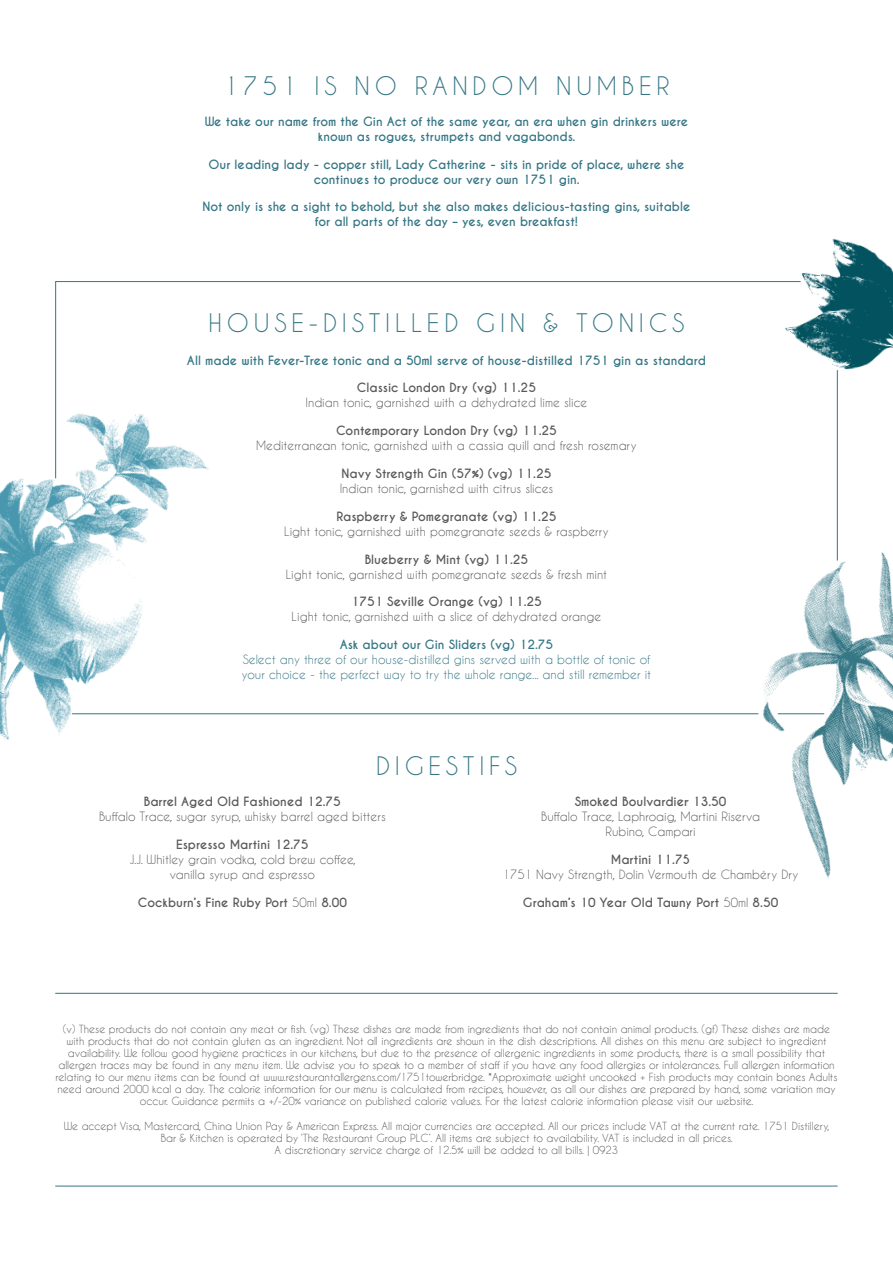
<style>
.page{position:relative;width:893px;height:1263px;background:#fff}
.page>*{position:absolute;margin:0;border:0;box-sizing:border-box;transform-origin:0 0}
.t1{font:24px "Caviar Dreams";letter-spacing:.2em;color:#347685}
.t2{font:12px/15px "Caviar Dreams";color:#58595b;text-align:center}
.t3{font:700 12px/15px "Caviar Dreams";color:#347685;text-align:center}
.t4{font:700 12px "Caviar Dreams";color:#58595b}
.t5{font:12px/15px "Caviar Dreams";color:#347685}
.t6{font:10.5px/12px "Caviar Dreams";letter-spacing:-.005em;color:#58595b;text-align:center}
.s1{font-weight:400}
</style>
<div class="page">
<img style="left:0;top:478px;width:233px;height:262px">
<img style="left:801px;top:238px;width:92px;height:159px">
<hr style="left:55px;top:993px;width:783px;height:1px;background:#347685">
<hr style="left:55px;top:1186px;width:783px;height:1px;background:#347685">
<img style="left:688px;top:537px;width:205px;height:342px">
<hr style="left:72px;top:713px;width:686px;height:1px;background:#347685">
<hr style="left:837px;top:370px;width:1px;height:190px;background:#347685">
<hr style="left:778px;top:713px;width:46px;height:1px;background:#347685">
<svg style="left:55px;top:281px;width:746px;height:198px"></svg>
<h1 class="t1" style="left:224px;top:72px;width:447px">1751 IS NO RANDOM NUMBER</h1>
<p class="t3" style="left:205px;top:114px;width:485px">We take our name from the Gin Act of the same year, an era when gin drinkers were known as rogues, strumpets and vagabonds.</p>
<p class="t3" style="left:209px;top:157px;width:477px">Our leading lady - copper still, Lady Catherine - sits in pride of place, where she continues to produce our very own 1751 gin.</p>
<p class="t3" style="left:203px;top:200px;width:489px">Not only is she a sight to behold, but she also makes delicious-tasting gins, suitable for all parts of the day – yes, even breakfast!</p>
<h1 class="t1" style="left:209px;top:308px;width:477px">HOUSE-DISTILLED GIN &amp; TONICS</h1>
<p class="t3" style="left:187px;top:353px;width:520px">All made with Fever-Tree tonic and a 50ml serve of house-distilled 1751 gin as standard</p>
<p class="t4" style="left:357px;top:381px;width:181px">Classic London Dry (vg) 11.25</p>
<p class="t2" style="left:306px;top:395px;width:283px">Indian tonic, garnished with a dehydrated lime slice</p>
<p class="t4" style="left:336px;top:423px;width:222px">Contemporary London Dry (vg) 11.25</p>
<p class="t2" style="left:256px;top:438px;width:382px">Mediterranean tonic, garnished with a cassia quill and fresh rosemary</p>
<p class="t4" style="left:342px;top:466px;width:211px">Navy Strength Gin (57%) (vg) 11.25</p>
<p class="t2" style="left:340px;top:481px;width:215px">Indian tonic, garnished with citrus slices</p>
<p class="t4" style="left:337px;top:509px;width:221px">Raspberry &amp; Pomegranate (vg) 11.25</p>
<p class="t2" style="left:284px;top:523px;width:326px">Light tonic, garnished with pomegranate seeds &amp; raspberry</p>
<p class="t4" style="left:365px;top:552px;width:165px">Blueberry &amp; Mint (vg) 11.25</p>
<p class="t2" style="left:286px;top:566px;width:323px">Light tonic, garnished with pomegranate seeds &amp; fresh mint</p>
<p class="t4" style="left:351px;top:594px;width:192px">1751 Seville Orange (vg) 11.25</p>
<p class="t2" style="left:292px;top:609px;width:311px">Light tonic, garnished with a slice of dehydrated orange</p>
<p class="t3" style="left:340px;top:637px;width:215px">Ask about our Gin Sliders (vg) 12.75</p>
<p class="t5" style="left:242px;top:652px;width:411px">Select any three of our house-distilled gins served with a bottle of tonic of your choice - the perfect way to try the whole range... and still remember it</p>
<h1 class="t1" style="left:376px;top:752px;width:142px">DIGESTIFS</h1>
<p class="t4" style="left:144px;top:794px;width:199px">Barrel Aged Old Fashioned 12.75</p>
<p class="t2" style="left:99px;top:809px;width:288px">Buffalo Trace, sugar syrup, whisky barrel aged bitters</p>
<p class="t4" style="left:176px;top:837px;width:134px">Espresso Martini 12.75</p>
<p class="t2" style="left:129px;top:851px;width:228px">J.J. Whitley grain vodka, cold brew coffee, vanilla syrup and espresso</p>
<p class="t4" style="left:138px;top:895px;width:210px">Cockburn’s Fine Ruby Port <span class="s1">50ml</span> 8.00</p>
<p class="t4" style="left:575px;top:794px;width:153px">Smoked Boulvardier 13.50</p>
<p class="t2" style="left:541px;top:809px;width:220px">Buffalo Trace, Laphroaig, Martini Riserva<br>Rubino, Campari</p>
<p class="t4" style="left:611px;top:852px;width:81px">Martini 11.75</p>
<p class="t2" style="left:503px;top:866px;width:297px">1751 Navy Strength, Dolin Vermouth de Chambéry Dry</p>
<p class="t4" style="left:523px;top:895px;width:257px">Graham’s 10 Year Old Tawny Port <span class="s1">50ml</span> 8.50</p>
<p class="t6" style="left:56px;top:1023px;width:783px">(v) These products do not contain any meat or fish. (vg) These dishes are made from ingredients that do not contain animal products. (gf) These dishes are made with products that do not contain gluten as an ingredient. Not all ingredients are shown in the dish descriptions. All dishes on this menu are subject to ingredient availability. We follow good hygiene practices in our kitchens, but due to the presence of allergenic ingredients in some products, there is a small possibility that allergen traces may be found in any menu item. We advise you to speak to a member of staff if you have any food allergies or intolerances. Full allergen information relating to our menu items can be found at www.restaurantallergens.com/1751towerbridge. *Approximate weight uncooked + Fish products may contain bones Adults need around 2000 kcal a day. The calorie information for our menu is calculated from recipes, however, as all our dishes are prepared by hand, some variation may occur. Guidance permits a +/-20% variance on published calorie values. For the latest calorie information please visit our website.</p>
<p class="t6" style="left:64px;top:1120px;width:767px">We accept Visa, Mastercard, China Union Pay &amp; American Express. All major currencies are accepted. All our prices include VAT at the current rate. 1751 Distillery,<br>Bar &amp; Kitchen is operated by ‘The Restaurant Group PLC’. All items are subject to availability. VAT is included in all prices.<br>A discretionary service charge of 12.5% will be added to all bills. | 0923</p>
</div>
